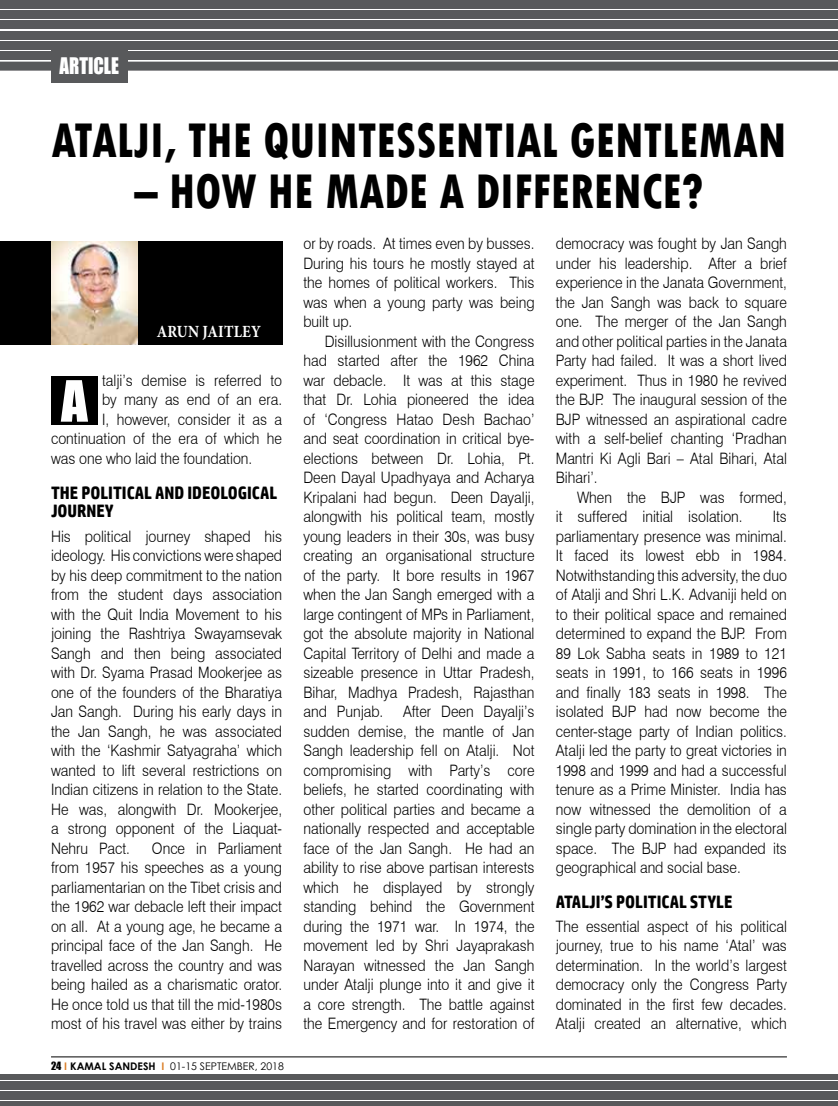
<style>
.page{position:relative;width:838px;height:1106px;background:#fff}
.page>*{position:absolute;margin:0;border:0;box-sizing:border-box;transform-origin:0 0}
.t1{font:52.5px "Impact";color:#fff}
.t2{font:800 condensed 51px "Tw Cen";color:#000;scale:.91 1}
.t3{font:21px "Impact";color:#fff;scale:.9 1}
.t4{font:700 18px/18px "HP Simplified";color:#000;scale:.9 1}
.t5{font:700 17.1px "Minion Pro";letter-spacing:.01em;color:#fff;scale:.88 1}
.t6{font:300 15.75px/19.5px "Swiss 721 BT";color:#000;text-align:justify;scale:.9 1}
.t7{font:10.5px "Century Gothic";color:#000}
.s1{font-family:"Impact"}
.s2{font-weight:700;color:#da7c24}
.s3{font-weight:700}
</style>
<div class="page">
<hr style="left:51px;top:1056px;width:736px;height:1px;background:#000">
<div style="left:0;top:62px;width:838px;height:9px;background:#58595b"></div>
<hr style="left:0;top:1104px;width:838px;height:2px;background:#58595b">
<hr style="left:0;top:1100px;width:838px;height:3px;background:#58595b">
<hr style="left:0;top:1097px;width:838px;height:3px;background:#58595b">
<hr style="left:0;top:1094px;width:838px;height:3px;background:#58595b">
<hr style="left:0;top:1090px;width:838px;height:3px;background:#58595b">
<hr style="left:0;top:1087px;width:838px;height:3px;background:#58595b">
<hr style="left:0;top:1084px;width:838px;height:3px;background:#58595b">
<hr style="left:0;top:1080px;width:838px;height:3px;background:#58595b">
<hr style="left:0;top:1077px;width:838px;height:3px;background:#58595b">
<hr style="left:0;top:1074px;width:838px;height:2px;background:#58595b">
<div style="left:0;top:51px;width:838px;height:9px;background:#58595b"></div>
<div style="left:0;top:41px;width:838px;height:9px;background:#58595b"></div>
<div style="left:0;top:31px;width:838px;height:8px;background:#58595b"></div>
<div style="left:0;top:20px;width:838px;height:9px;background:#58595b"></div>
<div style="left:0;top:10px;width:838px;height:9px;background:#58595b"></div>
<div style="left:0;top:0;width:838px;height:8px;background:#58595b"></div>
<div style="left:51px;top:376px;width:47px;height:49px;background:#000"></div>
<div style="left:51px;top:49px;width:76px;height:34px;background:#58595b"></div>
<div style="left:0;top:241px;width:282px;height:103px;background:#000"></div>
<img style="left:51px;top:241px;width:87px;height:103px">
<h3 class="t3" style="left:60px;top:50px;width:68px">ARTICLE</h3>
<h2 class="t2" style="left:51px;top:111px;width:259px">ATALJI, TH E QUINT</h2>
<h2 class="t2" style="left:376px;top:111px;width:111px">ESSENTIA</h2>
<h2 class="t2" style="left:541px;top:111px;width:204px">L GENTLEMAN</h2>
<h2 class="t2" style="left:134px;top:162px;width:627px">– HOW HE MADE A DIFFERENCE?</h2>
<p class="t5" style="left:157px;top:319px;width:120px">ARUN JAITLEY</p>
<p class="t6" style="left:102px;top:370px;width:201px">talji’s demise is referred to</p>
<p class="t6" style="left:102px;top:390px;width:201px">by many as end of an era.</p>
<p class="t6" style="left:102px;top:409px;width:201px">I, however, consider it as a</p>
<p class="t6" style="left:51px;top:429px;width:258px">continuation of the era of which he</p>
<p class="t6" style="left:51px;top:448px;width:225px">was one who laid the foundation.</p>
<p class="t4" style="left:51px;top:483px;width:249px">THE POLITICAL AND IDEOLOGICAL<br>JOURNEY</p>
<p class="t6" style="left:51px;top:526px;width:258px">His political journey shaped his ideology. His convictions were shaped by his deep commitment to the nation from the student days association with the Quit India Movement to his joining the Rashtriya Swayamsevak Sangh and then being associated with Dr. Syama Prasad Mookerjee as one of the founders of the Bharatiya Jan Sangh. During his early days in the Jan Sangh, he was associated with the ‘Kashmir Satyagraha’ which wanted to lift several restrictions on Indian citizens in relation to the State.<br>He was, alongwith Dr. Mookerjee, a strong opponent of the Liaquat-Nehru Pact.</p>
<h1 class="t1" style="left:61px;top:360px;width:28px">A</h1>
<p class="t6" style="left:51px;top:838px;width:258px;text-indent:101px">Once in Parliament from 1957 his speeches as a young parliamentarian on the Tibet crisis and the 1962 war debacle left their impact on all. At a young age, he became a principal face of the Jan Sangh. He travelled across the country and was being hailed as a charismatic orator.<br>He once told us that till the mid-1980s most of his travel was either by trains</p>
<p class="t7" style="left:51px;top:1058px;width:234px"><span class="s1">24</span> <span class="s2">I</span> <span class="s3">KAMAL SANDESH</span> <span class="s2">I</span> 01-15 SEPTEMBER, 2018</p>
<p class="t6" style="left:303px;top:233px;width:258px">or by roads. At times even by busses.<br>During his tours he mostly stayed at the homes of political workers. This was when a young party was being built up.</p>
<p class="t6" style="left:303px;top:331px;width:258px;text-indent:21px">Disillusionment with the Congress had started after the 1962 China war debacle. It was at this stage that Dr. Lohia pioneered the idea of ‘Congress Hatao Desh Bachao’ and seat coordination in critical bye&shy;elections between Dr. Lohia, Pt.<br>Deen Dayal Upadhyaya and Acharya Kripalani had begun. Deen Dayalji, alongwith his political team, mostly young leaders in their 30s, was busy creating an organisational structure of the party. It bore results in 1967 when the Jan Sangh emerged with a large contingent of MPs in Parliament, got the absolute majority in National Capital Territory of Delhi and made a sizeable presence in Uttar Pradesh, Bihar, Madhya Pradesh, Rajasthan and Punjab. After Deen Dayalji’s sudden demise, the mantle of Jan Sangh leadership fell on Atalji. Not compromising with Party’s core beliefs, he started coordinating with other political parties and became a nationally respected and acceptable face of the Jan Sangh. He had an ability to rise above partisan interests which he displayed by strongly standing behind the Government during the 1971 war. In 1974, the movement led by Shri Jayaprakash Narayan witnessed the Jan Sangh under Atalji plunge into it and give it a core strength. The battle against the Emergency and for restoration of</p>
<p class="t6" style="left:556px;top:233px;width:258px">democracy was fought by Jan Sangh under his leadership. After a brief experience in the Janata Government, the Jan Sangh was back to square one. The merger of the Jan Sangh and other political parties in the Janata Party had failed. It was a short lived experiment. Thus in 1980 he revived the BJP. The inaugural session of the BJP witnessed an aspirational cadre with a self-belief chanting ‘Pradhan Mantri Ki Agli Bari – Atal Bihari, Atal Bihari’.</p>
<p class="t6" style="left:556px;top:487px;width:258px;text-indent:21px">When the BJP was formed, it suffered initial isolation.</p>
<p class="t6" style="left:556px;top:506px;width:258px;text-indent:217px">Its parliamentary presence was minimal.<br>It faced its lowest ebb in 1984.<br>Notwithstanding this adversity, the duo of Atalji and Shri L.K. Advaniji held on to their political space and remained determined to expand the BJP. From 89 Lok Sabha seats in 1989 to 121 seats in 1991, to 166 seats in 1996 and finally 183 seats in 1998. The isolated BJP had now become the center-stage party of Indian politics.<br>Atalji led the party to great victories in 1998 and 1999 and had a successful tenure as a Prime Minister. India has now witnessed the demolition of a single party domination in the electoral space. The BJP had expanded its geographical and social base.</p>
<p class="t4" style="left:556px;top:893px;width:198px">ATALJ I’S POLITICAL STYLE</p>
<p class="t6" style="left:556px;top:916px;width:258px">The essential aspect of his political journey, true to his name ‘Atal’ was determination. In the world’s largest democracy only the Congress Party dominated in the first few decades.<br>Atalji created an alternative, which</p>
</div>
